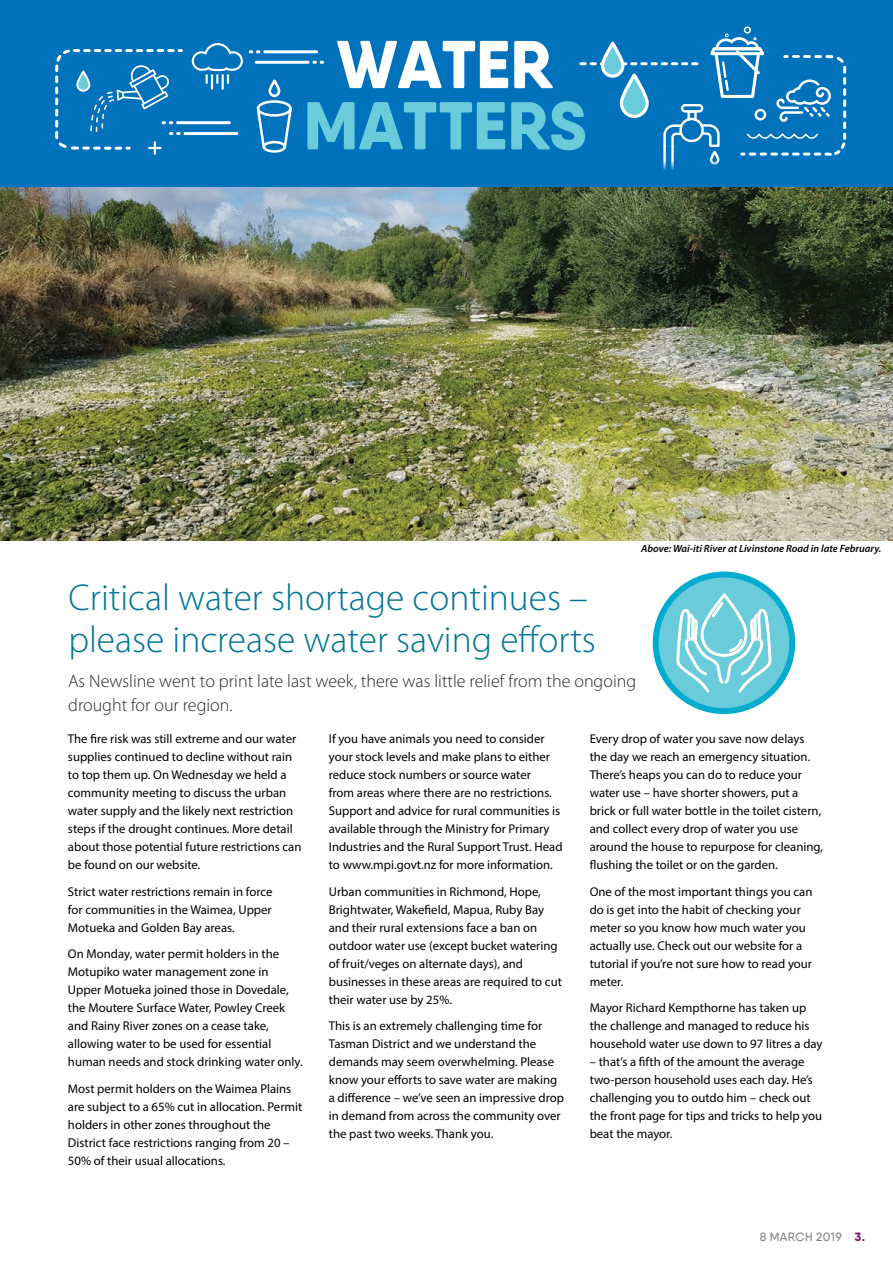
<style>
.page{position:relative;width:893px;height:1263px;background:#fff}
.page>*{position:absolute;margin:0;border:0;box-sizing:border-box;transform-origin:0 0}
.t1{font:800 67.5px "Qanelas Soft DEMO";color:#6acbdb}
.t2{font:800 67.5px "Qanelas Soft DEMO";color:#fff}
.t3{font:300 37.5px/42px "Myriad Pro";color:#007596}
.t4{font:300 18px/24px "Myriad Pro";color:#292829}
.t5{font:12.75px/18px "Myriad Pro";color:#000}
.t6{font:500 12px "Qanelas Soft DEMO";letter-spacing:.03em;color:#808285}
.t7{font:italic 600 10.5px "Myriad Pro";color:#000}
.s1{font-weight:800;color:#7b2162}
</style>
<div class="page">
<img style="left:0;top:187px;width:893px;height:353px">
<svg style="left:656px;top:574px;width:136px;height:137px;background:#58c5d8"></svg>
<svg style="left:676px;top:580px;width:96px;height:113px"></svg>
<div style="left:653px;top:572px;width:142px;height:142px;border:6px solid #00accd;border-radius:50%"></div>
<div style="left:0;top:0;width:893px;height:187px;background:#0072bc"></div>
<div style="left:257px;top:100px;width:35px;height:17px;border:3px solid #fff;border-radius:50%"></div>
<svg style="left:282px;top:106px;width:10px;height:44px"></svg>
<svg style="left:256px;top:106px;width:11px;height:44px"></svg>
<div style="left:263px;top:141px;width:23px;height:12px;border:3px solid #fff;border-radius:50%"></div>
<div style="left:268px;top:79px;width:12px;height:18px;border:3px solid #fff;border-radius:5px"></div>
<div style="left:744px;top:26px;width:7px;height:8px;border:2px solid #fff;border-radius:50%"></div>
<hr style="left:176px;top:121px;width:55px;height:3px;background:#fff;border-radius:2px">
<hr style="left:184px;top:132px;width:54px;height:3px;background:#fff;border-radius:2px">
<svg style="left:55px;top:48px;width:129px;height:107px"></svg>
<svg style="left:77px;top:71px;width:12px;height:20px"></svg>
<div style="left:76px;top:70px;width:14px;height:22px;border:2px solid #fff;border-radius:6px"></div>
<hr style="left:263px;top:50px;width:55px;height:3px;background:#fff;border-radius:2px">
<svg style="left:191px;top:43px;width:69px;height:46px"></svg>
<hr style="left:255px;top:61px;width:55px;height:3px;background:#fff;border-radius:2px">
<svg style="left:312px;top:61px;width:12px;height:3px"></svg>
<svg style="left:581px;top:33px;width:267px;height:168px"></svg>
<h1 class="t2" style="left:337px;top:34px;width:217px">WATER</h1>
<h1 class="t1" style="left:303px;top:95px;width:285px">MATTERS</h1>
<p class="t7" style="left:641px;top:541px;width:242px">Above: Wai-iti River at Livinstone Road in late February.</p>
<h2 class="t3" style="left:68px;top:576px;width:529px">Critical water shortage continues – please increase water saving efforts</h2>
<h3 class="t4" style="left:68px;top:669px;width:569px">As Newsline went to print late last week, there was little relief from the ongoing drought for our region.</h3>
<p class="t5" style="left:68px;top:730px;width:235px">The fire risk was still extreme and our water supplies continued to decline without rain to top them up. On Wednesday we held a community meeting to discuss the urban water supply and the likely next restriction steps if the drought continues. More detail about those potential future restrictions can be found on our website.</p>
<p class="t5" style="left:68px;top:882px;width:206px;text-align:justify">Strict water restrictions remain in force for communities in the Waimea, Upper Motueka and Golden Bay areas.</p>
<p class="t5" style="left:68px;top:945px;width:236px">On Monday, water permit holders in the Motupiko water management zone in Upper Motueka joined those in Dovedale, the Moutere Surface Water, Powley Creek and Rainy River zones on a cease take, allowing water to be used for essential human needs and stock drinking water only.</p>
<p class="t5" style="left:68px;top:1079px;width:236px">Most permit holders on the Waimea Plains are subject to a 65% cut in allocation. Permit holders in other zones throughout the District face restrictions ranging from 20 – 50% of their usual allocations.</p>
<p class="t5" style="left:329px;top:730px;width:235px">If you have animals you need to consider your stock levels and make plans to either reduce stock numbers or source water<br>from areas where there are no restrictions.<br>Support and advice for rural communities is available through the Ministry for Primary Industries and the Rural Support Trust. Head to www.mpi.govt.nz for more information.</p>
<p class="t5" style="left:329px;top:882px;width:235px">Urban communities in Richmond, Hope, Brightwater, Wakefield, Mapua, Ruby Bay and their rural extensions face a ban on outdoor water use (except bucket watering of fruit/veges on alternate days), and businesses in these areas are required to cut their water use by 25%.</p>
<p class="t5" style="left:329px;top:1017px;width:237px">This is an extremely challenging time for Tasman District and we understand the demands may seem overwhelming. Please know your efforts to save water are making a difference – we’ve seen an impressive drop in demand from across the community over the past two weeks. Thank you.</p>
<p class="t5" style="left:590px;top:730px;width:235px">Every drop of water you save now delays the day we reach an emergency situation.<br>There’s heaps you can do to reduce your water use – have shorter showers, put a brick or full water bottle in the toilet cistern, and collect every drop of water you use around the house to repurpose for cleaning, flushing the toilet or on the garden.</p>
<p class="t5" style="left:590px;top:882px;width:224px">One of the most important things you can do is get into the habit of checking your meter so you know how much water you actually use. Check out our website for a tutorial if you’re not sure how to read your meter.</p>
<p class="t5" style="left:590px;top:999px;width:234px">Mayor Richard Kempthorne has taken up the challenge and managed to reduce his household water use down to 97 litres a day</p>
<p class="t5" style="left:590px;top:1053px;width:234px">– that’s a fifth of the amount the average two-person household uses each day. He’s challenging you to outdo him – check out the front page for tips and tricks to help you beat the mayor.</p>
<p class="t6" style="left:760px;top:1231px;width:107px">8 MARCH 2019 <span class="s1">3.</span></p>
</div>
